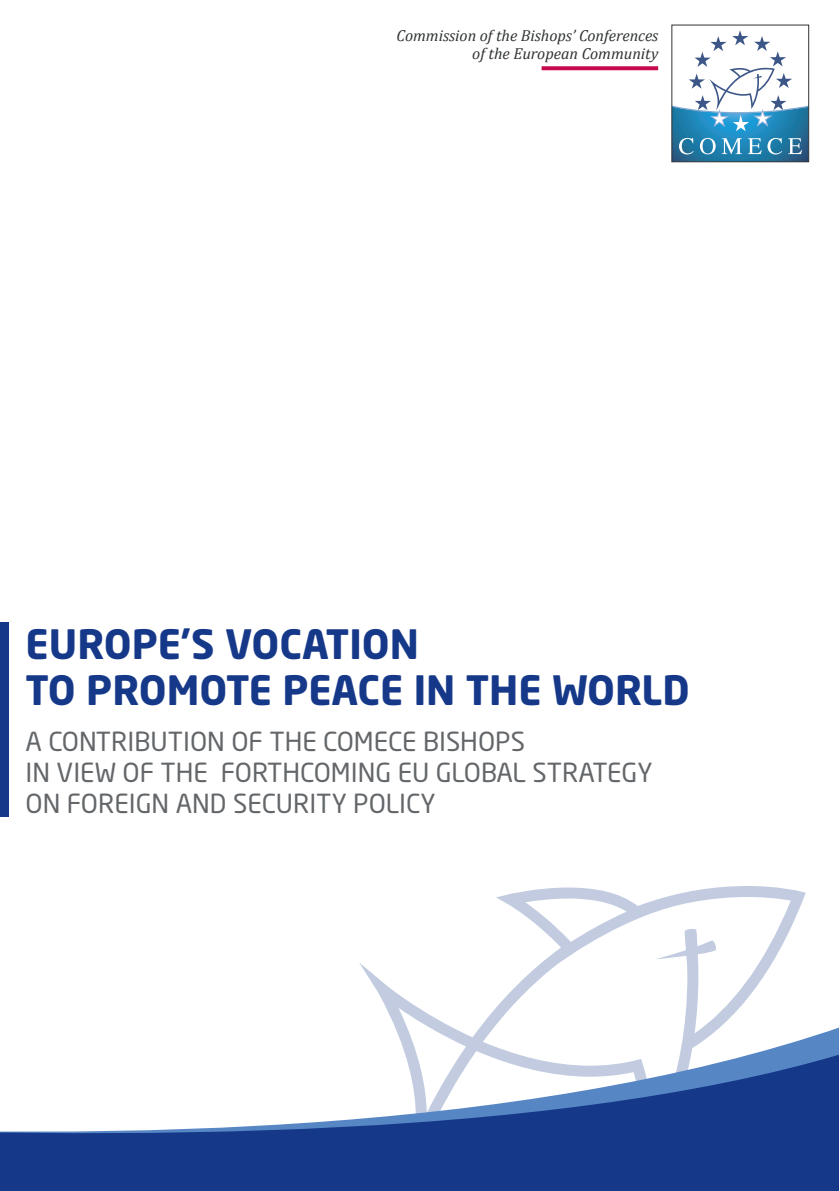
<style>
.page{position:relative;width:840px;height:1191px;background:#fff}
.page>*{position:absolute;margin:0;border:0;box-sizing:border-box;transform-origin:0 0}
.t1{font:700 40px/46px "Neo Sans Std";color:#153889}
.t2{font:26px/31.2px "Neo Sans Std";color:#64676a}
.t3{font:italic 16px/18px "Cambria";color:#303335;text-align:right}
</style>
<div class="page">
<svg style="left:359px;top:886px;width:446px;height:129px"></svg>
<svg style="left:541px;top:66px;width:116px;height:4px"></svg>
<svg style="left:673px;top:30px;width:133px;height:130px"></svg>
<div style="left:671px;top:25px;width:137px;height:137px;border:1px solid #303335"></div>
<svg style="left:389px;top:1015px;width:449px;height:30px"></svg>
<svg style="left:0;top:1045px;width:838px;height:146px;fill:#153889"></svg>
<div style="left:0;top:622px;width:8px;height:194px;background:#153889"></div>
<p class="t3" style="left:396px;top:26px;width:263px">Commission of the Bishops’ Conferences of the European Community</p>
<h1 class="t1" style="left:26px;top:620px;width:665px">EUROPE’S VOCATION<br>TO PROMOTE PEACE IN THE WORLD</h1>
<p class="t2" style="left:26px;top:725px;width:628px">A CONTRIBUTION OF THE COMECE BISHOPS<br>IN VIEW OF THE FORTHCOMING EU GLOBAL STRATEGY<br>ON FOREIGN AND SECURITY POLICY</p>
</div>
